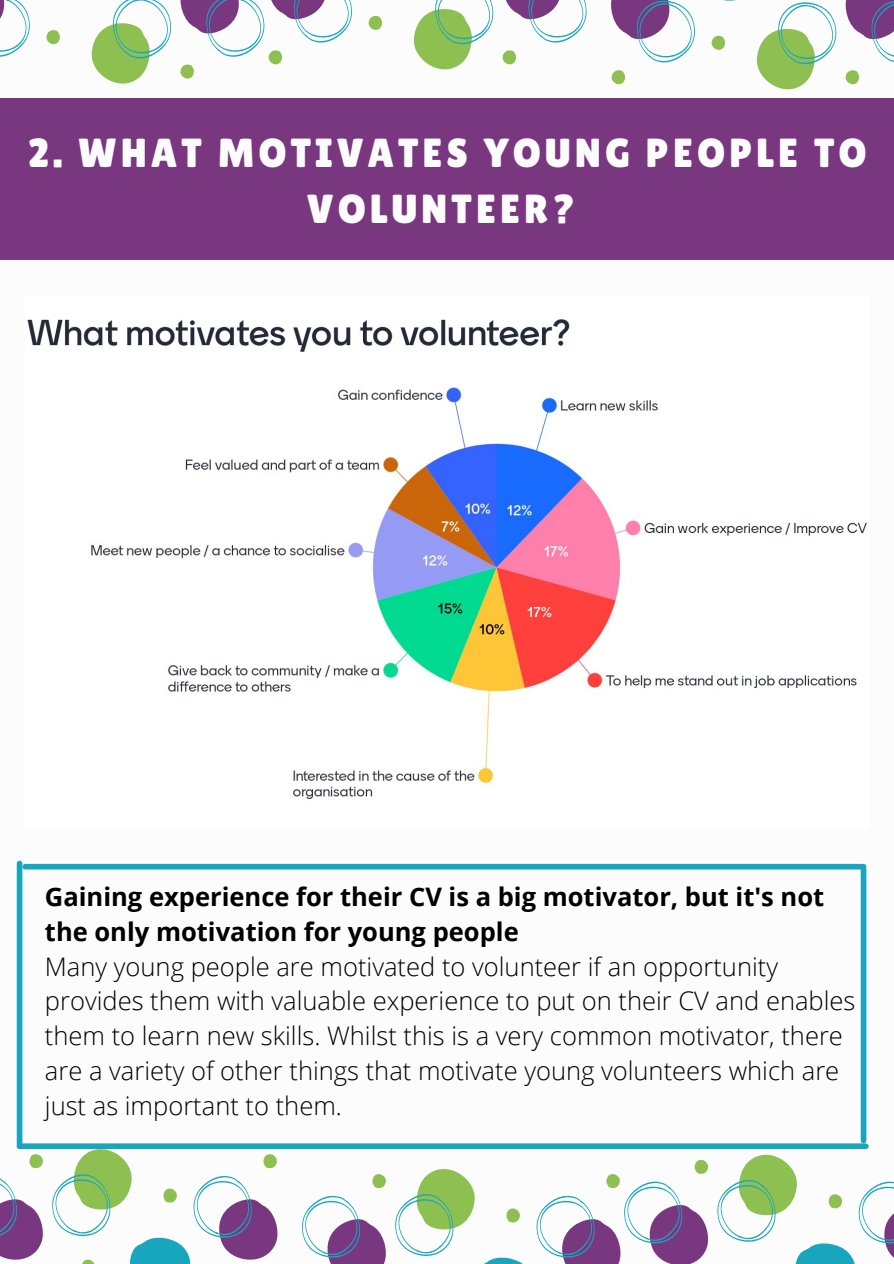
<style>
.page{position:relative;width:894px;height:1264px;background:#fff}
.page>*{position:absolute;margin:0;border:0;box-sizing:border-box;transform-origin:0 0}
.t1{font:40.5px/56.2px "Lilita One";letter-spacing:.1em;color:#fcfcfc;text-align:center}
.t2{font:300 25.5px/35px "Open Sans";color:#000}
.t3{font:700 25.5px/35px "Open Sans";color:#000}
</style>
<div class="page">
<div style="left:0;top:99px;width:893px;height:161px;background:#793780"></div>
<svg style="left:0;top:0;width:30px;height:57px"></svg>
<svg style="left:46px;top:30px;width:14px;height:15px"></svg>
<svg style="left:91px;top:0;width:261px;height:84px"></svg>
<svg style="left:368px;top:16px;width:15px;height:14px"></svg>
<svg style="left:413px;top:0;width:174px;height:69px"></svg>
<svg style="left:845px;top:70px;width:14px;height:15px"></svg>
<svg style="left:611px;top:0;width:225px;height:89px"></svg>
<svg style="left:845px;top:0;width:48px;height:62px"></svg>
<svg style="left:301px;top:1154px;width:592px;height:109px"></svg>
<svg style="left:29px;top:1154px;width:14px;height:14px"></svg>
<svg style="left:52px;top:1149px;width:227px;height:114px"></svg>
<svg style="left:0;top:1178px;width:43px;height:82px"></svg>
<img style="left:27px;top:319px;width:840px;height:480px">
<div style="left:25px;top:863px;width:838px;height:6px;background:#18a6bf"></div>
<div style="left:20px;top:1143px;width:845px;height:5px;background:#18a6bf"></div>
<div style="left:17px;top:863px;width:5px;height:283px;background:#18a6bf"></div>
<div style="left:860px;top:869px;width:6px;height:271px;background:#18a6bf"></div>
<p class="t1" style="left:28px;top:124px;width:840px">2. WHAT MOTIVATES YOUNG PEOPLE TO<br>VOLUNTEER?</p>
<p class="t3" style="left:45px;top:878px;width:780px">Gaining experience for their CV is a big motivator, but it's not the only motivation for young people</p>
<p class="t2" style="left:45px;top:948px;width:811px">Many young people are motivated to volunteer if an opportunity provides them with valuable experience to put on their CV and enables them to learn new skills. Whilst this is a very common motivator, there are a variety of other things that motivate young volunteers which are just as important to them.</p>
</div>
